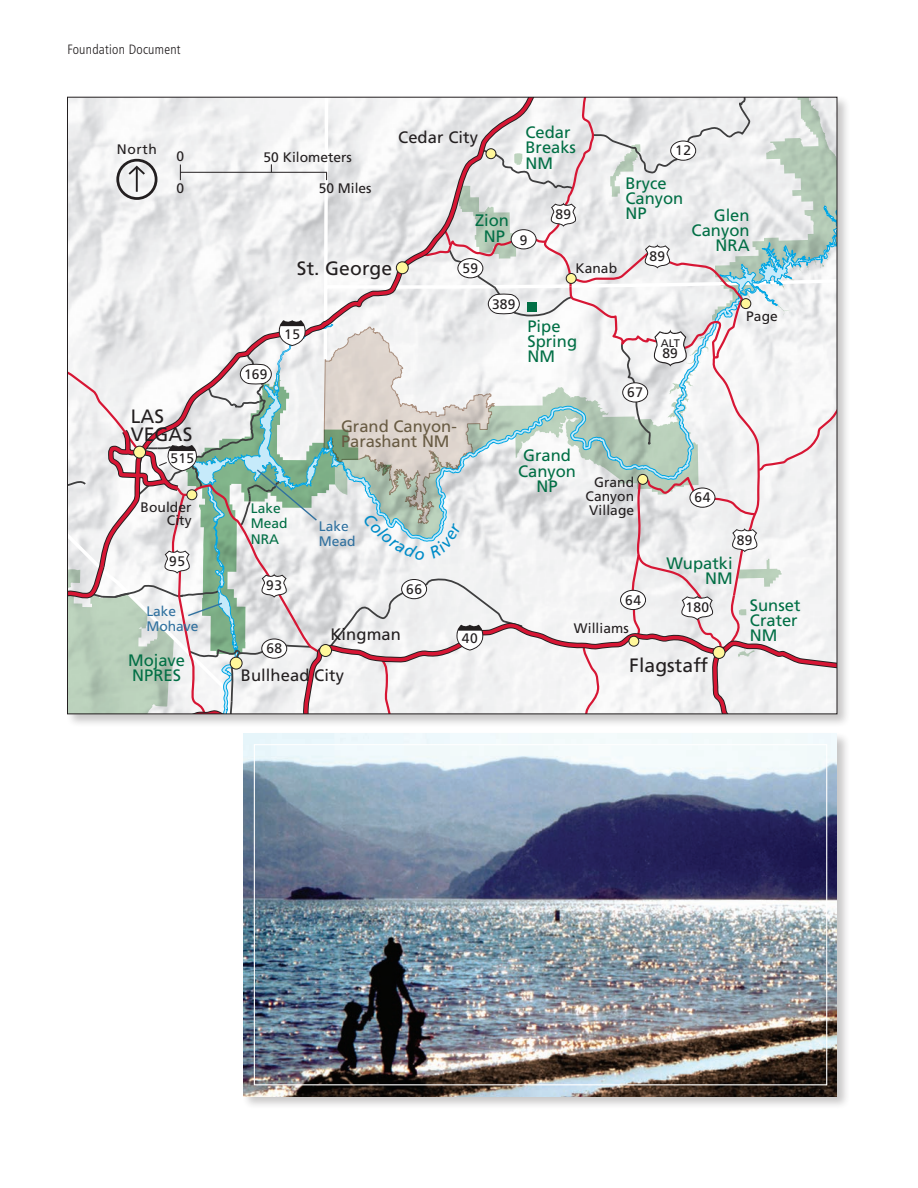
<style>
.page{position:relative;width:918px;height:1188px;background:#fff}
.page>*{position:absolute;margin:0;border:0;box-sizing:border-box;transform-origin:0 0}
.t1{font:19.35px/18px "Frutiger LT Std";letter-spacing:.005em;color:#231f20}
.t2{font:16.5px/15.1px "Frutiger LT Std";color:#016f45}
.t3{font:16.5px "Frutiger LT Std";letter-spacing:.005em;color:#231f20}
.t4{font:16.5px/15.1px "Frutiger LT Std";color:#685b43}
.t5{font:13.8px/13.8px "Frutiger LT Std";letter-spacing:.005em;color:#231f20;text-align:justify}
.t6{font:13.8px/15.1px "Frutiger LT Std";color:#30719f}
.t7{font:13.8px/15.1px "Frutiger LT Std";color:#016f45}
.t8{font:300 condensed 13.5px "Frutiger LT Std";letter-spacing:.02em;color:#231f20}
.t9{font:11.1px "Frutiger LT Std";color:#231f20}
</style>
<div class="page">
<div style="left:241px;top:732px;width:610px;height:378px;background:#231f20;opacity:.25"></div>
<div style="left:65px;top:95px;width:786px;height:633px;background:#231f20;opacity:.25"></div>
<img style="left:243px;top:733px;width:594px;height:363px">
<svg style="left:68px;top:97px;width:769px;height:617px"></svg>
<p class="t8" style="left:68px;top:42px;width:115px">Foundation Document</p>
<p class="t5" style="left:117px;top:142px;width:42px">North</p>
<p class="t5" style="left:177px;top:150px;width:9px">0</p>
<p class="t5" style="left:264px;top:150px;width:90px">50 Kilometers</p>
<p class="t5" style="left:177px;top:181px;width:9px">0</p>
<p class="t5" style="left:319px;top:181px;width:54px">50 Miles</p>
<p class="t3" style="left:398px;top:128px;width:81px">Cedar City</p>
<p class="t2" style="left:525px;top:125px;width:52px">Cedar<br>Breaks<br>NM</p>
<p class="t2" style="left:475px;top:213px;width:36px;text-align:center">Zion<br>NP</p>
<p class="t5" style="left:520px;top:233px;width:9px">9</p>
<p class="t5" style="left:555px;top:208px;width:17px">89</p>
<h1 class="t1" style="left:297px;top:259px;width:97px">St. George</h1>
<p class="t5" style="left:463px;top:261px;width:17px">59</p>
<p class="t5" style="left:575px;top:262px;width:43px">Kanab</p>
<p class="t5" style="left:244px;top:367px;width:25px">169</p>
<p class="t5" style="left:284px;top:327px;width:17px">15</p>
<p class="t5" style="left:492px;top:297px;width:25px">389</p>
<p class="t2" style="left:527px;top:319px;width:51px">Pipe<br>Spring<br>NM</p>
<p class="t5" style="left:675px;top:144px;width:17px">12</p>
<p class="t2" style="left:625px;top:176px;width:59px">Bryce<br>Canyon<br>NP</p>
<p class="t5" style="left:649px;top:249px;width:17px">89</p>
<p class="t2" style="left:692px;top:208px;width:59px;text-align:right">Glen<br>Canyon<br>NRA</p>
<p class="t5" style="left:627px;top:385px;width:17px">67</p>
<p class="t9" style="left:661px;top:336px;width:21px">ALT</p>
<p class="t5" style="left:663px;top:347px;width:17px">89</p>
<p class="t5" style="left:746px;top:310px;width:33px">Page</p>
<h1 class="t1" style="left:131px;top:407px;width:63px">LAS<br>VEGAS</h1>
<p class="t4" style="left:341px;top:419px;width:117px">Grand Canyon-<br>Parashant NM</p>
<p class="t5" style="left:170px;top:452px;width:25px">515</p>
<p class="t5" style="left:141px;top:500px;width:53px;text-align:right">Boulder<br>City</p>
<p class="t7" style="left:251px;top:501px;width:38px">Lake<br>Mead<br>NRA</p>
<p class="t6" style="left:319px;top:518px;width:38px">Lake<br>Mead</p>
<p class="t2" style="left:518px;top:448px;width:59px;text-align:center">Grand<br>Canyon<br>NP</p>
<p class="t5" style="left:586px;top:476px;width:50px;text-indent:9px">Grand Canyon Village</p>
<p class="t5" style="left:695px;top:491px;width:17px">64</p>
<p class="t5" style="left:737px;top:533px;width:17px">89</p>
<p class="t5" style="left:169px;top:555px;width:17px">95</p>
<p class="t6" style="left:146px;top:604px;width:54px">Lake<br>Mohave</p>
<p class="t2" style="left:128px;top:652px;width:59px">Mojave<br>NPRES</p>
<p class="t5" style="left:266px;top:579px;width:17px">93</p>
<p class="t5" style="left:266px;top:642px;width:17px">68</p>
<p class="t5" style="left:406px;top:582px;width:17px">66</p>
<p class="t3" style="left:330px;top:625px;width:72px">Kingman</p>
<p class="t5" style="left:462px;top:632px;width:17px">40</p>
<p class="t5" style="left:625px;top:593px;width:17px">64</p>
<p class="t5" style="left:574px;top:621px;width:56px">Williams</p>
<p class="t2" style="left:667px;top:555px;width:68px;text-align:right">Wupatki<br>NM</p>
<p class="t5" style="left:685px;top:600px;width:25px">180</p>
<p class="t3" style="left:241px;top:666px;width:105px">Bullhead City</p>
<h1 class="t1" style="left:629px;top:657px;width:80px">Flagstaff</h1>
<p class="t2" style="left:750px;top:598px;width:52px">Sunset<br>Crater<br>NM</p>
</div>
